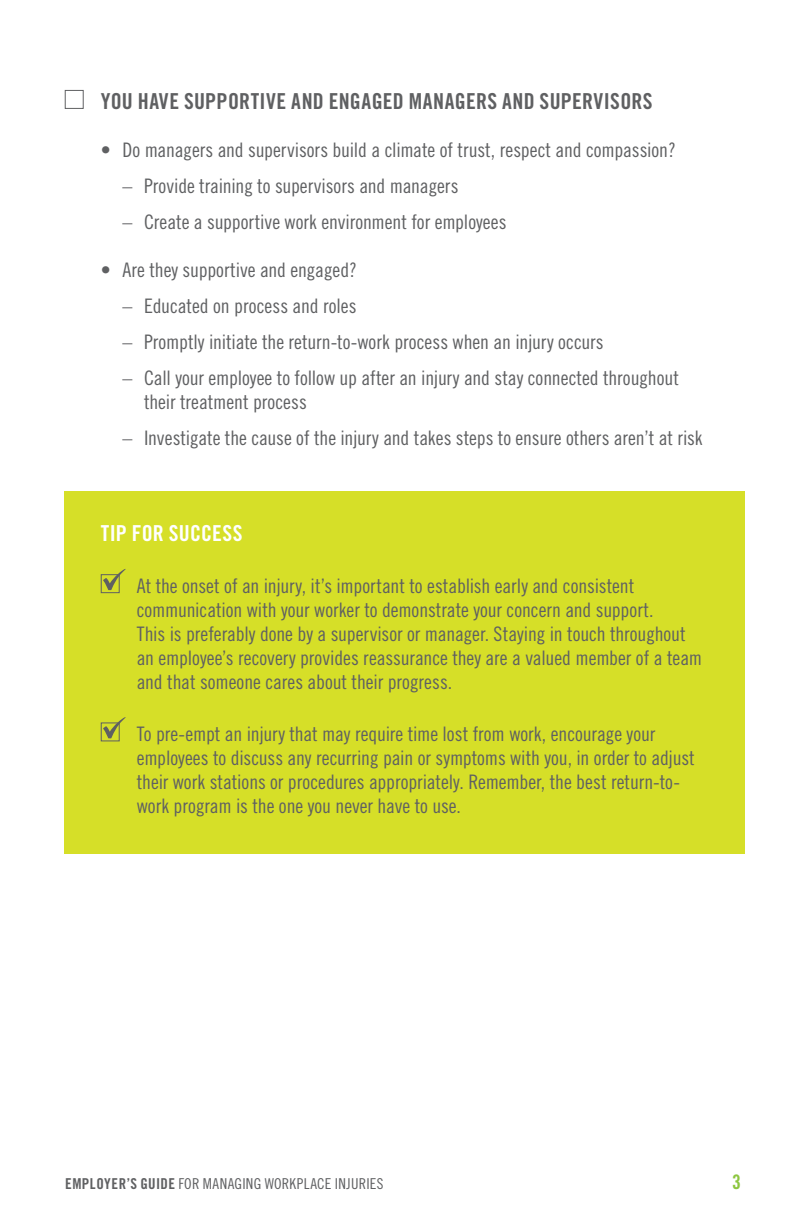
<style>
.page{position:relative;width:810px;height:1224px;background:#fff}
.page>*{position:absolute;margin:0;border:0;box-sizing:border-box;transform-origin:0 0}
.t1{font:22px "Trade Gothic Bold Cond Twenty";letter-spacing:.015em;color:#5f6062}
.t2{font:22px "Trade Gothic Bold Cond Twenty";letter-spacing:.005em;color:#fff}
.t3{font:20px/24px "Trade Gothic Cond Eighteen";letter-spacing:-.005em;color:#5f6062}
.t4{font:20px "Trade Gothic Bold Cond Twenty";color:#8dc640}
.t5{font:15px "Trade Gothic Cond Eighteen";letter-spacing:.02em;color:#5f6062}
.s1{font-family:"Trade Gothic Bold Cond Twenty"}
</style>
<div class="page">
<div style="left:65px;top:492px;width:680px;height:362px;background:#d6df28"></div>
<div style="left:65px;top:90px;width:19px;height:19px;border:1px solid #5f6062"></div>
<div style="left:101px;top:574px;width:19px;height:19px;border:1px solid #5f6062"></div>
<svg style="left:103px;top:569px;width:23px;height:21px"></svg>
<div style="left:101px;top:723px;width:19px;height:18px;border:1px solid #5f6062"></div>
<svg style="left:103px;top:717px;width:23px;height:21px"></svg>
<p class="t1" style="left:84px;top:88px;width:571px">YOU HAVE SUPPORTIVE AND ENGAGED MANAGERS AND SUPERVISORS</p>
<p class="t3" style="left:101px;top:138px;width:577px">• Do managers and supervisors build a climate of trust, respect and compassion?</p>
<p class="t3" style="left:122px;top:174px;width:338px">– Provide training to supervisors and managers</p>
<p class="t3" style="left:122px;top:210px;width:386px">– Create a supportive work environment for employees</p>
<p class="t3" style="left:101px;top:258px;width:258px">• Are they supportive and engaged?</p>
<p class="t3" style="left:122px;top:294px;width:236px">– Educated on process and roles</p>
<p class="t3" style="left:122px;top:330px;width:483px">– Promptly initiate the return-to-work process when an injury occurs</p>
<p class="t3" style="left:144px;top:366px;width:536px;text-indent:-22px">– Call your employee to follow up after an injury and stay connected throughout their treatment process</p>
<p class="t3" style="left:122px;top:426px;width:582px">– I nvestigate the cause of the injury and takes steps to ensure others aren’t at risk</p>
<p class="t2" style="left:101px;top:520px;width:143px">TIP FOR SUCCESS</p>
<p class="t3" style="left:137px;top:574px;width:567px">At the onset of an injury, it’s important to establish early and consistent communication with your worker to demonstrate your concern and support.<br>This is preferably done by a supervisor or manager. Staying in touch throughout an employee’s recovery provides reassurance they are a valued member of a team and that someone cares about their progress.</p>
<p class="t3" style="left:137px;top:722px;width:560px">To pre-empt an injury that may require time lost from work, encourage your employees to discuss any recurring pain or symptoms with you, in order to adjust their work stations or procedures appropriately. Remember, the best return-to&shy;work program is the one you never have to use.</p>
<p class="t5" style="left:65px;top:1175px;width:320px"><span class="s1">EMPLOYER’S GUIDE</span> for Managing Workplace Injuries</p>
<p class="t4" style="left:732px;top:1170px;width:10px">3</p>
</div>
